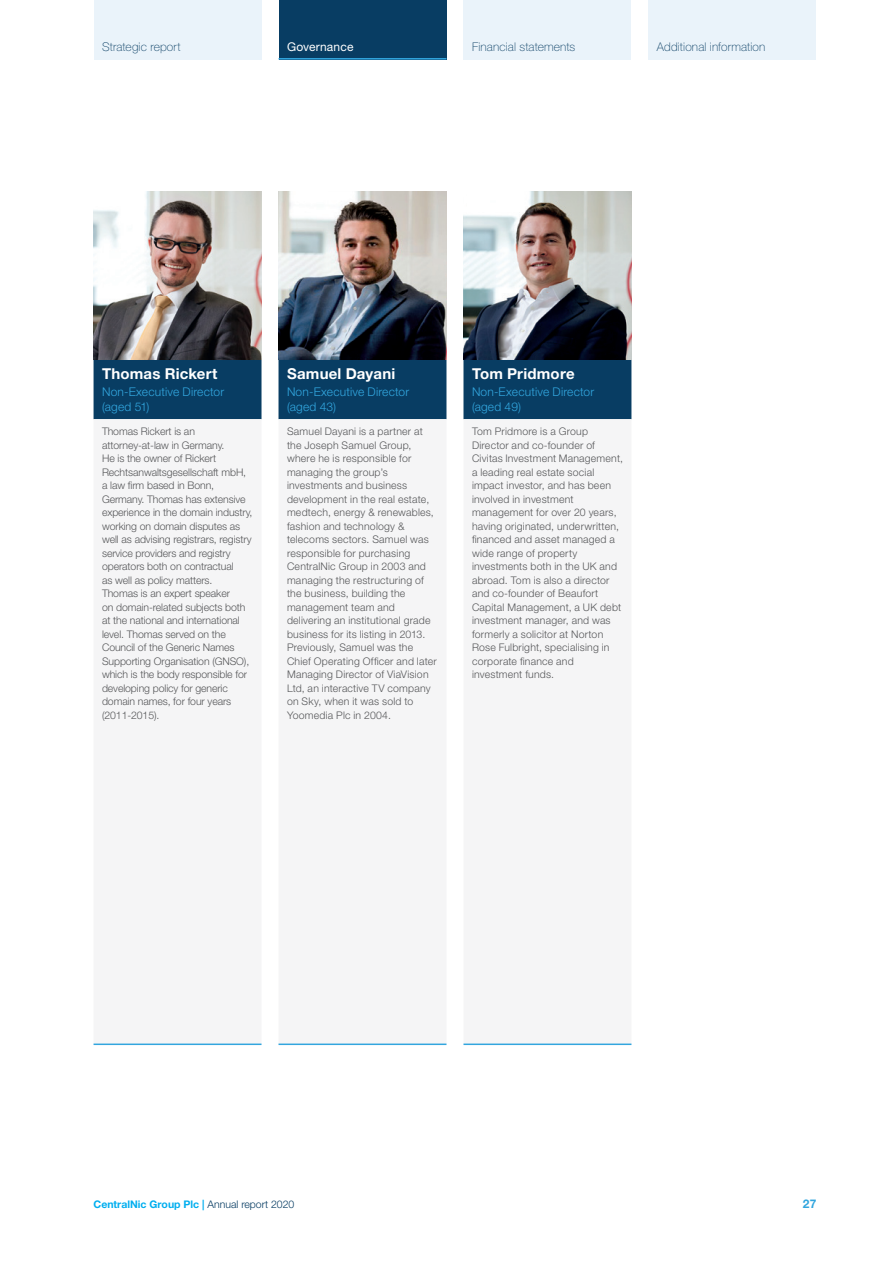
<style>
.page{position:relative;width:893px;height:1263px;background:#fff}
.page>*{position:absolute;margin:0;border:0;box-sizing:border-box;transform-origin:0 0}
.t1{font:700 15px "Helvetica Neue LT Pro";letter-spacing:.015em;color:#fff}
.t2{font:300 12px/15px "Helvetica Neue LT Pro";letter-spacing:.015em;color:#32a6de}
.t3{font:100 12px "Helvetica Neue LT Pro";letter-spacing:.01em;color:#083d63}
.t4{font:12px "Helvetica Neue LT Pro";letter-spacing:.015em;color:#fff}
.t5{font:700 12px "Helvetica Neue LT Pro";color:#32a6de}
.t6{font:300 10.5px/13.5px "Helvetica Neue LT Pro";letter-spacing:.015em;color:#57585a}
.t7{font:300 10.5px/13.5px "Helvetica Neue LT Pro";letter-spacing:-.01em;color:#57585a}
.t8{font:700 10.5px "Helvetica Neue LT Pro";color:#00aeef}
.s1{font-weight:300;color:#083d63}
</style>
<div class="page">
<div style="left:279px;top:0;width:167px;height:60px;background:#083d63"></div>
<hr style="left:279px;top:58px;width:167px;height:2px;background:#32a6de">
<div style="left:94px;top:0;width:167px;height:60px;background:#eaf3fa"></div>
<div style="left:463px;top:0;width:168px;height:60px;background:#eaf3fa"></div>
<div style="left:648px;top:0;width:168px;height:60px;background:#eaf3fa"></div>
<svg style="left:94px;top:359px;width:537px;height:60px;background:#18496c"></svg>
<hr style="left:94px;top:1043px;width:167px;height:2px;background:#32a6de">
<hr style="left:279px;top:1043px;width:167px;height:2px;background:#32a6de">
<hr style="left:463px;top:1043px;width:168px;height:2px;background:#32a6de">
<img style="left:94px;top:191px;width:167px;height:168px">
<img style="left:279px;top:191px;width:167px;height:168px">
<img style="left:463px;top:191px;width:168px;height:168px">
<p class="t3" style="left:102px;top:40px;width:80px">Strategic report</p>
<p class="t4" style="left:287px;top:40px;width:68px">Governance</p>
<p class="t3" style="left:472px;top:40px;width:105px">Financial statements</p>
<p class="t3" style="left:657px;top:40px;width:110px">Additional information</p>
<h1 class="t1" style="left:102px;top:364px;width:117px">Thomas Rickert</h1>
<p class="t2" style="left:102px;top:384px;width:124px">Non-Executive Director (aged 51)</p>
<h1 class="t1" style="left:287px;top:364px;width:110px">Samuel Dayani</h1>
<p class="t2" style="left:287px;top:384px;width:124px">Non-Executive Director (aged 43)</p>
<h1 class="t1" style="left:472px;top:364px;width:104px">Tom Pridmore</h1>
<p class="t2" style="left:472px;top:384px;width:124px">Non-Executive Director (aged 49)</p>
<p class="t7" style="left:102px;top:424px;width:152px">Thomas Rickert is an attorney‑at‑law in Germany.<br>He is the owner of Rickert<br>Rechtsanwaltsgesellschaft mbH, a law firm based in Bonn,<br>Germany. Thomas has extensive experience in the domain industry, working on domain disputes as well as advising registrars, registry service providers and registry operators both on contractual<br>as well as policy matters.<br>Thomas is an expert speaker<br>on domain‑related subjects both at the national and international level. Thomas served on the<br>Council of the Generic Names<br>Supporting Organisation (GNSO), which is the body responsible for developing policy for generic domain names, for four years (2011-2015).</p>
<p class="t6" style="left:287px;top:424px;width:151px">Samuel Dayani is a partner at the Joseph Samuel Group, where he is responsible for managing the group’s investments and business development in the real estate, medtech, energy &amp; renewables, fashion and technology &amp; telecoms sectors. Samuel was responsible for purchasing<br>CentralNic Group in 2003 and managing the restructuring of the business, building the management team and delivering an institutional grade business for its listing in 2013.<br>Previously, Samuel was the<br>Chief Operating Officer and later<br>Managing Director of ViaVision<br>Ltd, an interactive TV company on Sky, when it was sold to<br>Yoomedia Plc in 2004.</p>
<p class="t6" style="left:472px;top:425px;width:152px">Tom Pridmore is a Group<br>Director and co-founder of<br>Civitas Investment Management, a leading real estate social impact investor, and has been involved in investment management for over 20 years, having originated, underwritten, financed and asset managed a wide range of property investments both in the UK and abroad. Tom is also a director and co-founder of Beaufort<br>Capital Management, a UK debt investment manager, and was formerly a solicitor at Norton<br>Rose Fulbright, specialising in corporate finance and investment funds.</p>
<p class="t8" style="left:94px;top:1197px;width:202px">CentralNic Group Plc | <span class="s1">Annual report 2020</span></p>
<p class="t5" style="left:803px;top:1196px;width:15px">27</p>
</div>
